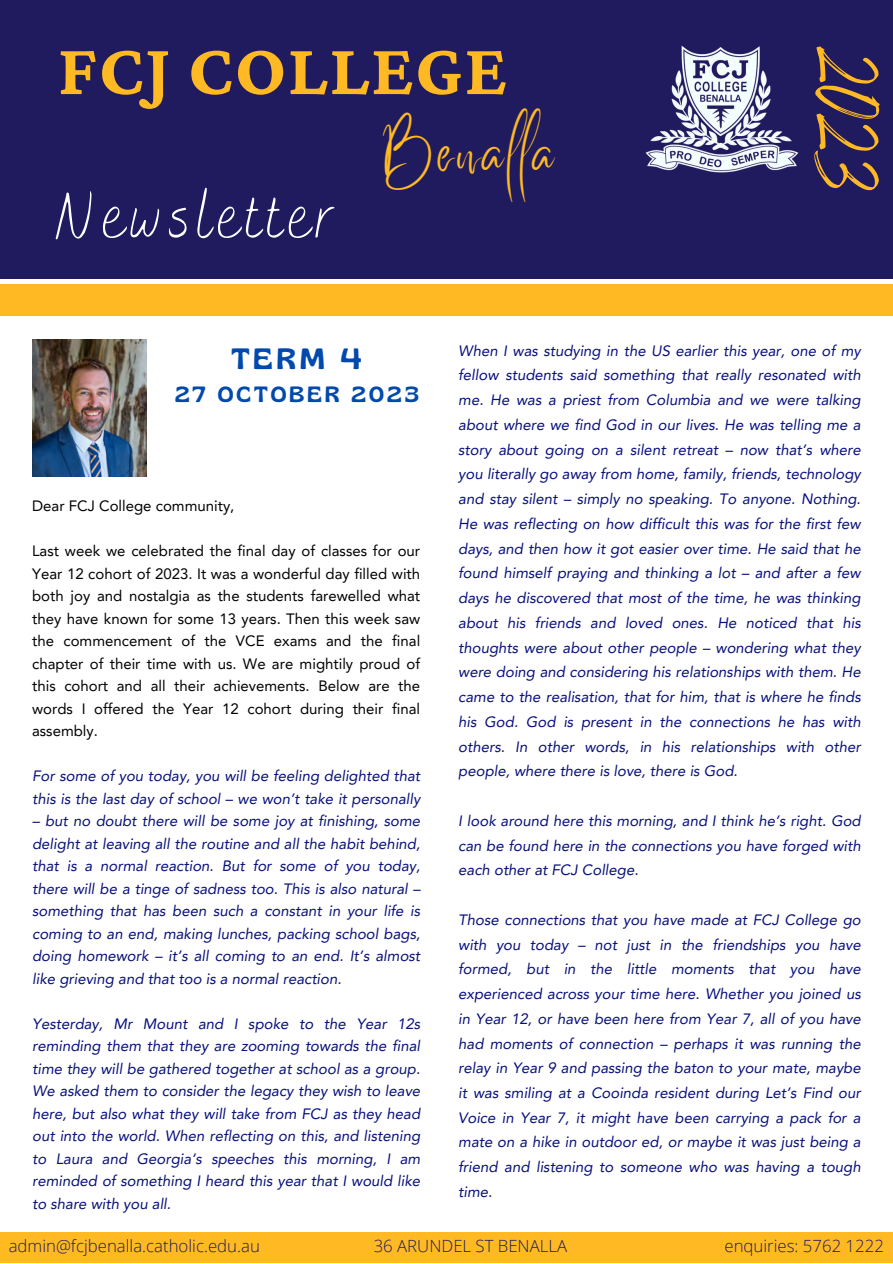
<style>
.page{position:relative;width:893px;height:1264px;background:#fff}
.page>*{position:absolute;margin:0;border:0;box-sizing:border-box;transform-origin:0 0}
.t1{font:700 74.55px "Crimson Pro";letter-spacing:.02em;color:#ffb923}
.t2{font:100 68.25px "Bakerie Smooth";letter-spacing:.07em;color:#fff}
.t3{font:60px "Breathing";color:#ffb923}
.t4{font:48.9px "Better Saturday";letter-spacing:.07em;color:#ffb923}
.t5{font:29.25px "Gliker";color:#004aad}
.t6{font:22.05px "Gliker";letter-spacing:.14em;color:#004aad}
.t7{font:300 16.8px "Open Sans";color:#201a5e}
.t8{font:italic 15px/24.8px "Avenir LT Pro";color:#070f7b;text-align:justify}
.t9{font:15px/22.5px "Avenir LT Pro";color:#000;text-align:justify}
</style>
<div class="page">
<div style="left:0;top:1232px;width:892px;height:30px;background:#ffb923"></div>
<div style="left:0;top:0;width:892px;height:279px;background:#201a5e"></div>
<img style="left:645px;top:45px;width:153px;height:128px">
<div style="left:0;top:284px;width:892px;height:32px;background:#ffb923"></div>
<img style="left:32px;top:339px;width:115px;height:137px">
<p class="t1" style="left:58px;top:27px;width:450px">FCJ COLLEGE</p>
<p class="t4" style="left:380px;top:144px;width:175px">Benalla</p>
<p class="t2" style="left:54px;top:176px;width:284px">Newsletter</p>
<p class="t3" style="left:871px;top:47px;width:147px;rotate:90deg">2023</p>
<p class="t5" style="left:231px;top:340px;width:131px">TERM 4</p>
<p class="t6" style="left:175px;top:381px;width:245px">27 OCTOBER 2023</p>
<p class="t9" style="left:32px;top:496px;width:204px">Dear FCJ College community,</p>
<p class="t9" style="left:32px;top:541px;width:389px">Last week we celebrated the final day of classes for our Year 12 cohort of 2023. It was a wonderful day filled with both joy and nostalgia as the students farewelled what they have known for some 13 years. Then this week saw the commencement of the VCE exams and the final chapter of their time with us. We are mightily proud of this cohort and all their achievements. Below are the words I offered the Year 12 cohort during their final assembly.</p>
<p class="t8" style="left:32px;top:766px;width:389px;line-height:22.5px">For some of you today, you will be feeling delighted that this is the last day of school – we won’t take it personally</p>
<p class="t8" style="left:32px;top:811px;width:389px;line-height:22.5px">– but no doubt there will be some joy at finishing, some delight at leaving all the routine and all the habit behind, that is a normal reaction. But for some of you today, there will be a tinge of sadness too. This is also natural – something that has been such a constant in your life is coming to an end, making lunches, packing school bags, doing homework – it’s all coming to an end. It’s almost like grieving and that too is a normal reaction.</p>
<p class="t8" style="left:32px;top:1013px;width:389px;line-height:22.5px">Yesterday, Mr Mount and I spoke to the Year 12s reminding them that they are zooming towards the final time they will be gathered together at school as a group.<br>We asked them to consider the legacy they wish to leave here, but also what they will take from FCJ as they head out into the world. When reflecting on this, and listening to Laura and Georgia’s speeches this morning, I am reminded of something I heard this year that I would like to share with you all.</p>
<p class="t8" style="left:458px;top:339px;width:404px">When I was studying in the US earlier this year, one of my fellow students said something that really resonated with me. He was a priest from Columbia and we were talking about where we find God in our lives. He was telling me a story about going on a silent retreat – now that’s where you literally go away from home, family, friends, technology and stay silent – simply no speaking. To anyone. Nothing.<br>He was reflecting on how difficult this was for the first few days, and then how it got easier over time. He said that he found himself praying and thinking a lot – and after a few days he discovered that most of the time, he was thinking about his friends and loved ones. He noticed that his thoughts were about other people – wondering what they were doing and considering his relationships with them. He came to the realisation, that for him, that is where he finds his God. God is present in the connections he has with others. In other words, in his relationships with other people, where there is love, there is God.</p>
<p class="t8" style="left:458px;top:809px;width:404px">I look around here this morning, and I think he’s right. God can be found here in the connections you have forged with each other at FCJ College.</p>
<p class="t8" style="left:458px;top:908px;width:404px">Those connections that you have made at FCJ College go with you today – not just in the friendships you have formed, but in the little moments that you have experienced across your time here. Whether you joined us in Year 12, or have been here from Year 7, all of you have had moments of connection – perhaps it was running the relay in Year 9 and passing the baton to your mate, maybe it was smiling at a Cooinda resident during Let’s Find our Voice in Year 7, it might have been carrying a pack for a mate on a hike in outdoor ed, or maybe it was just being a friend and listening to someone who was having a tough time.</p>
<p class="t7" style="left:9px;top:1233px;width:253px">admin@fcjbenalla.catholic.edu.au</p>
<p class="t7" style="left:373px;top:1233px;width:195px">36 ARUNDEL ST BENALLA</p>
<p class="t7" style="left:724px;top:1233px;width:161px">enquiries: 5762 1222</p>
</div>
